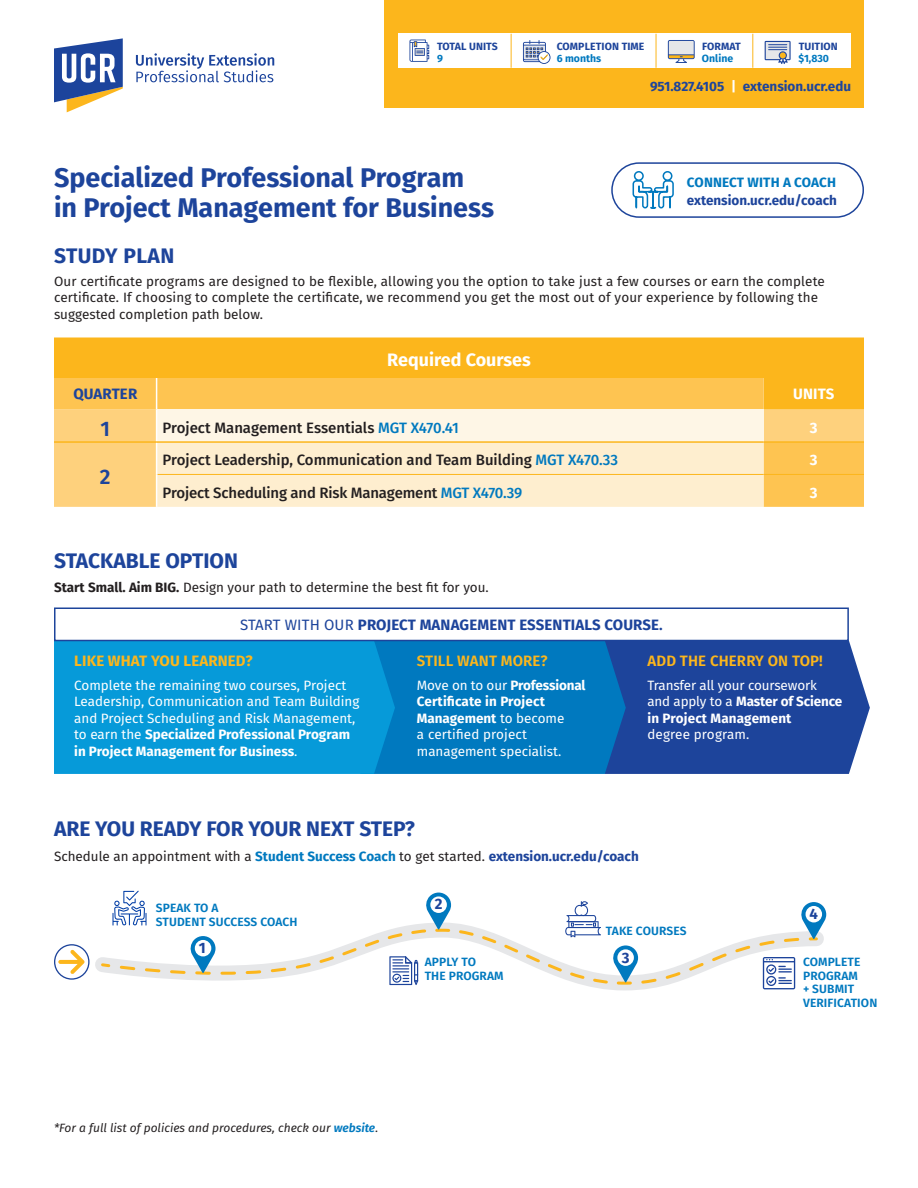
<style>
.page{position:relative;width:918px;height:1188px;background:#fff}
.page>*{position:absolute;margin:0;border:0;box-sizing:border-box;transform-origin:0 0}
.Course{font:700 27px/30px "Fira Sans";color:#1d449b}
.Course_Offering{font:700 21px "Fira Sans";color:#1d449b}
.Course_Offering-2{font:700 21px "Fira Sans";letter-spacing:.02em;color:#1d449b}
.Course-2{font:600 21px "Fira Sans";color:#1d449b}
.Course-3{font:700 18px "Fira Sans";color:#fff}
.Course-4{font:500 15px "Fira Sans";letter-spacing:-.005em;color:#231f20}
.Course_Offering-3{font:700 15px "Fira Sans";letter-spacing:.01em;color:#1d449b}
.Course_Offering-4{font:600 15px "Fira Sans";letter-spacing:.01em;color:#fcb61c}
.Course_Offering-5{font:700 15px "Fira Sans";letter-spacing:.01em;color:#fcb61c}
.Course-5{font:700 15px "Fira Sans";letter-spacing:.01em;color:#fff}
.Course-6{font:700 15px "Fira Sans";letter-spacing:.01em;color:#1d449b}
.Course_Offering-6{font:13.5px/16.5px "Fira Sans";letter-spacing:.005em;color:#231f20}
.Course_Offering-7{font:13.5px/16.5px "Fira Sans";color:#fff}
.Course-7{font:700 13.5px "Fira Sans";color:#1d449b}
.Course-8{font:700 13.5px "Fira Sans";letter-spacing:.01em;color:#0079bf}
.Course_Offering-8{font:600 12px/13.5px "Fira Sans";letter-spacing:.01em;color:#0079bf}
.t1{font:italic 12px "Fira Sans";color:#231f20}
.Course-9{font:700 10.5px "Fira Sans";letter-spacing:.01em;color:#1d449b}
.Course-10{font:700 10.5px "Fira Sans";color:#0079bf}
.s1{color:#fff}
.s2{color:#0079bf}
.s3{font-weight:700}
.s4{font-weight:400}
.s5{font-weight:600}
.s6{font-weight:700;color:#0079bf}
.s7{font-weight:700;color:#1d449b}
.s8{font-weight:600;color:#0079bf}
</style>
<div class="page">
<svg style="left:395px;top:641px;width:475px;height:133px;background:#1360ad"></svg>
<div style="left:54px;top:641px;width:341px;height:133px;background:#069ad9"></div>
<div style="left:54px;top:338px;width:810px;height:40px;background:#fcb61c"></div>
<svg style="left:54px;top:378px;width:810px;height:32px;background:#fdc34e"></svg>
<svg style="left:54px;top:410px;width:810px;height:97px;background:#fdcc6e"></svg>
<div style="left:157px;top:410px;width:607px;height:32px;background:#fef6e6"></div>
<div style="left:157px;top:443px;width:607px;height:64px;background:#feeecf"></div>
<hr style="left:157px;top:474px;width:607px;height:1px;background:#fcb61c">
<hr style="left:764px;top:474px;width:100px;height:1px;background:#fcb61c">
<hr style="left:156px;top:378px;width:1px;height:32px;background:#fff">
<hr style="left:156px;top:410px;width:1px;height:31px;background:#fff">
<hr style="left:156px;top:443px;width:1px;height:31px;background:#fff">
<hr style="left:156px;top:474px;width:1px;height:33px;background:#fff">
<hr style="left:54px;top:441px;width:103px;height:2px;background:#fcb61c">
<hr style="left:157px;top:441px;width:607px;height:2px;background:#fcb61c">
<hr style="left:764px;top:441px;width:100px;height:2px;background:#fcb61c">
<svg style="left:136px;top:53px;width:138px;height:29px"></svg>
<svg style="left:54px;top:38px;width:69px;height:74px"></svg>
<div style="left:385px;top:0;width:479px;height:108px;background:#fcb61c"></div>
<div style="left:398px;top:34px;width:452px;height:34px;background:#fff"></div>
<svg style="left:765px;top:41px;width:26px;height:23px"></svg>
<svg style="left:668px;top:40px;width:27px;height:23px"></svg>
<svg style="left:410px;top:40px;width:19px;height:22px"></svg>
<hr style="left:511px;top:34px;width:1px;height:34px;background:#fcb61c">
<hr style="left:656px;top:34px;width:1px;height:34px;background:#fcb61c">
<hr style="left:752px;top:34px;width:1px;height:34px;background:#fcb61c">
<svg style="left:523px;top:40px;width:28px;height:24px"></svg>
<div style="left:611px;top:162px;width:253px;height:56px;border:2px solid #1d449b;border-radius:27px"></div>
<svg style="left:632px;top:171px;width:42px;height:38px"></svg>
<div style="left:54px;top:944px;width:36px;height:36px;border:1px solid #1d449b;border-radius:50%"></div>
<svg style="left:58px;top:950px;width:26px;height:24px"></svg>
<svg style="left:100px;top:891px;width:726px;height:98px"></svg>
<div style="left:54px;top:608px;width:795px;height:33px;border:2px solid #1d449b"></div>
<p class="Course-9" style="left:437px;top:37px;width:62px">TOTAL UNITS</p>
<p class="Course-10" style="left:437px;top:49px;width:7px">9</p>
<p class="Course" style="left:54px;top:161px;width:442px">Specialized Professional Program<br>in Project Management for Business</p>
<p class="Course-9" style="left:557px;top:37px;width:89px">COMPLETION TIME</p>
<p class="Course-10" style="left:557px;top:49px;width:46px">6 months</p>
<p class="Course-9" style="left:702px;top:37px;width:40px">FORMAT</p>
<p class="Course-10" style="left:702px;top:49px;width:33px">Online</p>
<p class="Course-9" style="left:799px;top:37px;width:41px">TUITION</p>
<p class="Course-10" style="left:799px;top:49px;width:32px">$1,830</p>
<p class="Course-7" style="left:650px;top:75px;width:203px">951.827.4105 <span class="s1">|</span> extension.ucr.edu</p>
<p class="Course-8" style="left:687px;top:171px;width:151px">CONNECT WITH A COACH</p>
<p class="Course-7" style="left:687px;top:189px;width:152px">extension.ucr.edu/coach</p>
<p class="Course_Offering-2" style="left:54px;top:238px;width:122px">STUDY PLAN</p>
<p class="Course_Offering-6" style="left:54px;top:273px;width:772px">Our certificate programs are designed to be flexible, allowing you the option to take just a few courses or earn the complete certificate. If choosing to complete the certificate, we recommend you get the most out of your experience by following the suggested completion path below.</p>
<p class="Course-3" style="left:387px;top:344px;width:145px">Required Courses</p>
<p class="Course-6" style="left:73px;top:382px;width:65px">QUARTER</p>
<p class="Course-5" style="left:793px;top:382px;width:43px">UNITS</p>
<p class="Course-2" style="left:101px;top:411px;width:11px">1</p>
<p class="Course-4" style="left:163px;top:416px;width:298px">Project Management Essentials <span class="s2">MGT X470.41</span></p>
<p class="Course-5" style="left:810px;top:415px;width:9px">3</p>
<p class="Course-2" style="left:100px;top:460px;width:12px">2</p>
<p class="Course-4" style="left:163px;top:448px;width:457px">Project Leadership, Communication and Team Building <span class="s2">MGT X470.33</span></p>
<p class="Course-5" style="left:810px;top:447px;width:9px">3</p>
<p class="Course-4" style="left:163px;top:480px;width:361px">Project Scheduling and Risk Management <span class="s2">MGT X470.39</span></p>
<p class="Course-5" style="left:810px;top:480px;width:9px">3</p>
<p class="Course_Offering" style="left:54px;top:543px;width:185px">STACKABLE OPTION</p>
<p class="Course_Offering-6" style="left:54px;top:578px;width:436px"><span class="s3">Start Small. Aim BIG.</span> Design your path to determine the best fit for you.</p>
<p class="Course_Offering-3" style="left:240px;top:612px;width:424px"><span class="s4">START WITH OUR</span> PROJECT MANAGEMENT ESSENTIALS COURSE<span class="s5">.</span></p>
<p class="Course_Offering-5" style="left:74px;top:648px;width:180px">LIKE WHAT YOU LEARNED?</p>
<p class="Course_Offering-7" style="left:74px;top:676px;width:287px">Complete the remaining two courses, Project Leadership, Communication and Team Building and Project Scheduling and Risk Management, to earn the <span class="s3">Specialized Professional Program in Project Management for Business</span>.</p>
<p class="Course_Offering-4" style="left:417px;top:649px;width:132px">STILL WANT MORE?</p>
<p class="Course_Offering-7" style="left:417px;top:676px;width:170px">Move on to our <span class="s3">Professional<br>Certificate in Project<br>Management</span> to become<br>a certified project management specialist.</p>
<p class="Course_Offering-4" style="left:648px;top:649px;width:177px">ADD THE CHERRY ON TOP!</p>
<p class="Course_Offering-7" style="left:647px;top:676px;width:196px">Transfer all your coursework and apply to a <span class="s3">Master of Science in Project Management<br></span>degree program.</p>
<p class="Course_Offering" style="left:54px;top:811px;width:362px">ARE YOU READY FOR YOUR NEXT STEP?</p>
<p class="Course_Offering-6" style="left:54px;top:848px;width:586px">Schedule an appointment with a <span class="s6">Student Success Coach</span> to get started. <span class="s7">extension.ucr.edu/coach</span></p>
<p class="Course_Offering-8" style="left:156px;top:900px;width:143px">SPEAK TO A<br>STUDENT SUCCESS COACH</p>
<p class="Course_Offering-3" style="left:199px;top:935px;width:8px">1</p>
<p class="Course_Offering-3" style="left:435px;top:891px;width:9px">2</p>
<p class="Course_Offering-8" style="left:425px;top:954px;width:80px">APPLY TO<br>THE PROGRAM</p>
<p class="t1" style="left:54px;top:1119px;width:326px">*For a full list of policies and procedures, check our <span class="s8">website</span>.</p>
<p class="Course_Offering-8" style="left:606px;top:924px;width:82px">TAKE COURSES</p>
<p class="Course_Offering-3" style="left:622px;top:945px;width:9px">3</p>
<p class="Course_Offering-3" style="left:809px;top:901px;width:10px">4</p>
<p class="Course_Offering-8" style="left:803px;top:954px;width:76px">COMPLETE<br>PROGRAM<br>+ SUBMIT<br>VERIFICATION</p>
</div>
